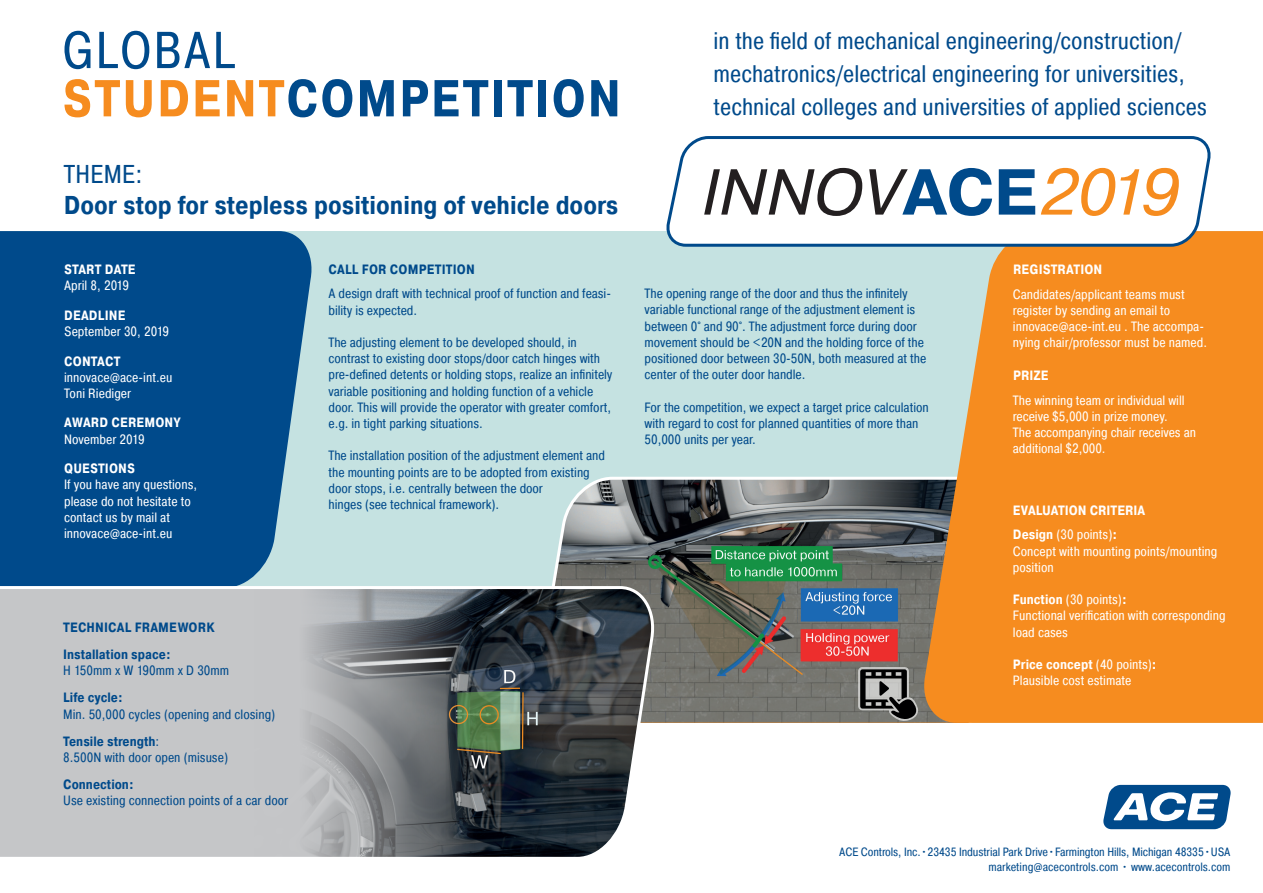
<style>
.page{position:relative;width:1263px;height:893px;background:#fff}
.page>*{position:absolute;margin:0;border:0;box-sizing:border-box;transform-origin:0 0}
.t1{font:italic 64.8px "ACE Pragmatica";color:#231f20}
.t2{font:700 51.75px "ACE Pragmatica Cond";letter-spacing:.03em;color:#004a8b}
.t3{font:51.75px "ACE Pragmatica Cond";letter-spacing:.03em;color:#004a8b}
.t4{font:700 25.8px "ACE Pragmatica Cond";color:#004a8b}
.t5{font:25.8px "ACE Pragmatica Cond";letter-spacing:.01em;color:#004a8b}
.t6{font:24px/33px "ACE Pragmatica Cond";color:#004a8b}
.t7{font:13.5px/16.2px "ACE Pragmatica Cond";letter-spacing:-.005em;color:#004a8b}
.t8{font:13.5px/16.2px "ACE Pragmatica Cond";color:#fff}
.t9{font:700 13.5px/24.8px "ACE Pragmatica Cond";letter-spacing:.01em;color:#fff}
.t10{font:700 13.5px/27px "ACE Pragmatica Cond";letter-spacing:.005em;color:#004a8b}
.t11{font:12px/14.4px "ACE Pragmatica Cond";letter-spacing:-.01em;color:#004a8b;text-align:right}
.s1{color:#f68c1f}
.s2{font-weight:700}
.s3{font-weight:700;font-style:normal;color:#004a8b}
.s4{font-weight:400}
</style>
<div class="page">
<div style="left:0;top:231px;width:1263px;height:492px;background:#c5e2e1"></div>
<svg style="left:552px;top:476px;width:368px;height:247px"></svg>
<div style="left:0;top:231px;width:312px;height:354px;background:#004a8b"></div>
<svg style="left:920px;top:231px;width:343px;height:492px;fill:#f68c1f"></svg>
<svg style="left:666px;top:136px;width:545px;height:112px"></svg>
<svg style="left:1103px;top:785px;width:128px;height:44px"></svg>
<svg style="left:0;top:585px;width:656px;height:272px"></svg>
<svg style="left:858px;top:667px;width:60px;height:55px"></svg>
<h2 class="t3" style="left:62px;top:18px;width:176px">GLOBAL</h2>
<h2 class="t2" style="left:62px;top:67px;width:561px"><span class="s1">STUDENT</span>COMPETITION</h2>
<h3 class="t5" style="left:64px;top:158px;width:80px">THEME:</h3>
<h3 class="t4" style="left:64px;top:189px;width:556px">Door stop for stepless positioning of vehicle doors</h3>
<p class="t9" style="left:64px;top:258px;width:73px">START DATE</p>
<p class="t8" style="left:64px;top:278px;width:67px">April 8, 2019</p>
<p class="t9" style="left:64px;top:304px;width:63px">DEADLINE</p>
<p class="t8" style="left:64px;top:323px;width:107px">September 30, 2019</p>
<p class="t9" style="left:64px;top:349px;width:58px">CONTACT</p>
<p class="t8" style="left:64px;top:369px;width:110px">innovace@ace-int.eu<br>Toni Riediger</p>
<p class="t9" style="left:64px;top:411px;width:118px">AWARD CEREMONY</p>
<p class="t8" style="left:64px;top:431px;width:82px">November 2019</p>
<p class="t9" style="left:64px;top:457px;width:72px">QUESTIONS</p>
<p class="t8" style="left:64px;top:477px;width:134px">If you have any questions, please do not hesitate to contact us by mail at innovace@ace-int.eu</p>
<p class="t10" style="left:63px;top:615px;width:153px">TECHNICAL FRAMEWORK<br>Installation space:</p>
<p class="t7" style="left:63px;top:662px;width:168px">H 150mm x W 190mm x D 30mm</p>
<p class="t10" style="left:63px;top:685px;width:61px">Life cycle:</p>
<p class="t7" style="left:63px;top:700px;width:214px;line-height:27px">Min. 50,000 cycles (opening and closing)<br><span class="s2">Tensile strength</span>:</p>
<p class="t7" style="left:63px;top:749px;width:166px">8.500N with door open (misuse)</p>
<p class="t10" style="left:63px;top:771px;width:72px">Connection:</p>
<p class="t7" style="left:63px;top:792px;width:227px">Use existing connection points of a car door</p>
<p class="t10" style="left:329px;top:256px;width:148px">CALL FOR COMPETITION</p>
<p class="t7" style="left:328px;top:286px;width:284px">A design draft with technical proof of function and feasi&shy;bility is expected.</p>
<p class="t7" style="left:328px;top:334px;width:285px">The adjusting element to be developed should, in contrast to existing door stops/door catch hinges with pre-defined detents or holding stops, realize an infinitely variable positioning and holding function of a vehicle door. This will provide the operator with greater comfort, e.g. in tight parking situations.</p>
<p class="t7" style="left:328px;top:448px;width:278px">The installation position of the adjustment element and the mounting points are to be adopted from existing door stops, i.e. centrally between the door<br>hinges (see technical framework).</p>
<h3 class="t6" style="left:713px;top:24px;width:495px">in the field of mechanical engineering/construction/ mechatronics/electrical engineering for universities, technical colleges and universities of applied sciences</h3>
<h1 class="t1" style="left:702px;top:152px;width:478px">INNOV<span class="s3">ACE</span><span class="s1">2019</span></h1>
<p class="t7" style="left:645px;top:285px;width:283px">The opening range of the door and thus the infinitely variable functional range of the adjustment element is between 0° and 90°. The adjustment force during door movement should be &lt;20N and the holding force of the positioned door between 30-50N, both measured at the center of the outer door handle.</p>
<p class="t7" style="left:645px;top:399px;width:286px">For the competition, we expect a target price calculation with regard to cost for planned quantities of more than<br>50,000 units per year.</p>
<p class="t9" style="left:1013px;top:258px;width:91px">REGISTRATION</p>
<p class="t8" style="left:1013px;top:286px;width:196px">Candidates/applicant teams must register by sending an email to innovace@ace-int.eu . The accompa&shy;nying chair/professor must be named.</p>
<p class="t9" style="left:1013px;top:364px;width:37px">PRIZE</p>
<p class="t8" style="left:1013px;top:392px;width:185px">The winning team or individual will receive $5,000 in prize money.<br>The accompanying chair receives an additional $2,000.</p>
<p class="t9" style="left:1013px;top:498px;width:134px">EVALUATION CRITERIA<br>Design <span class="s4">(30 points)</span>:</p>
<p class="t8" style="left:1013px;top:543px;width:206px">Concept with mounting points/mounting position</p>
<p class="t8" style="left:1013px;top:591px;width:214px"><span class="s2">Function</span> (30 points)<span class="s2">:<br></span>Functional verification with corresponding load cases</p>
<p class="t8" style="left:1013px;top:656px;width:145px"><span class="s2">Price concept</span> (40 points)<span class="s2">:<br></span>Plausible cost estimate</p>
<p class="t11" style="left:839px;top:845px;width:393px">ACE Controls, Inc.•23435 Industrial Park Drive•Farmington Hills, Michigan 48335•USA marketing@acecontrols.com • www.acecontrols.com</p>
</div>
